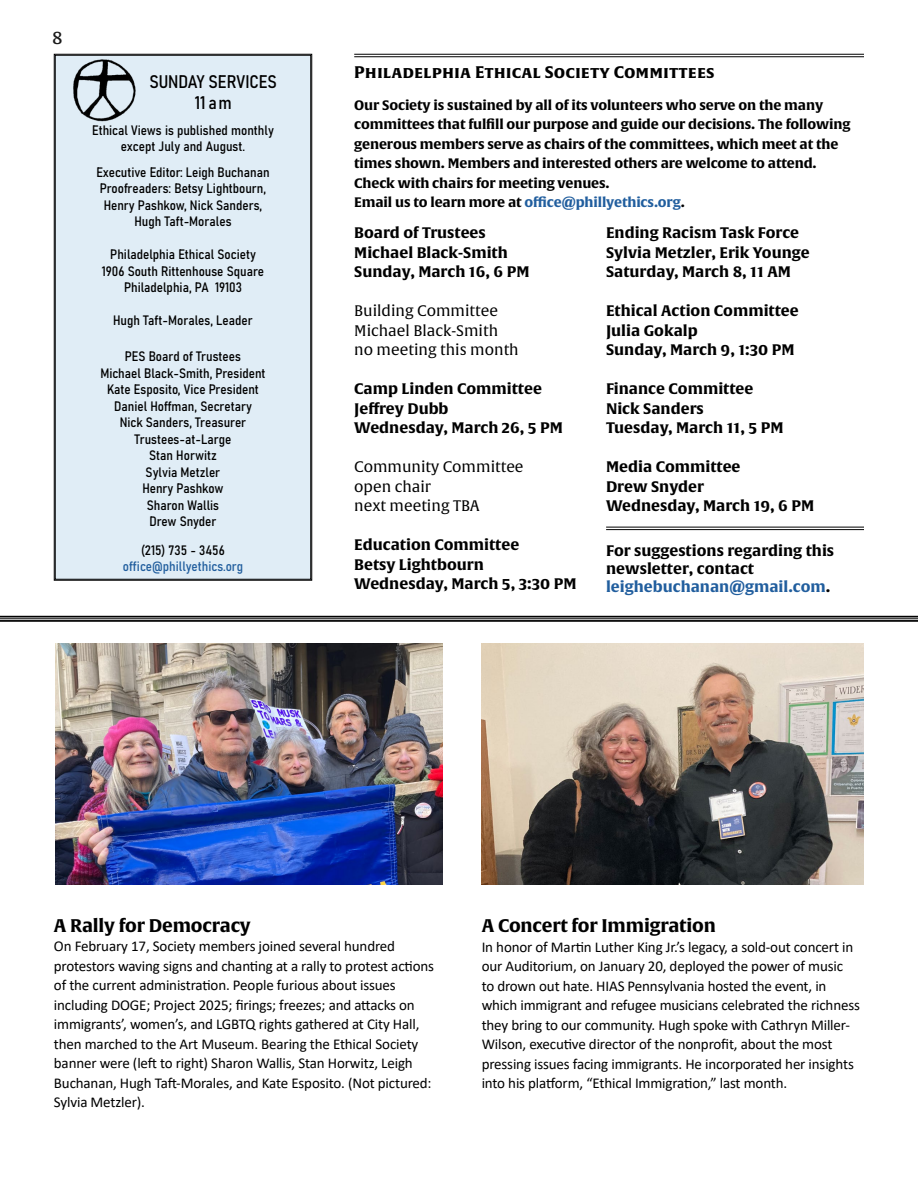
<style>
.page{position:relative;width:918px;height:1188px;background:#fff}
.page>*{position:absolute;margin:0;border:0;box-sizing:border-box;transform-origin:0 0}
.t1{font:700 18px "Alverata";letter-spacing:-.01em;color:#000}
.t2{font:18px/21.6px "Bahnschrift";letter-spacing:-.005em;color:#000;text-align:center}
.t3{font:18px "Alverata Irregular Md";color:#1a1a1a}
.t4{font:700 16.5px "Alverata";color:#000}
.t5{font:15px/19.5px "Calibri";letter-spacing:-.01em;color:#000}
.t6{font:700 15px/19.5px "Alverata";color:#000}
.t7{font:15px/19.5px "Alverata";color:#000}
.t8{font:13.5px/16.5px "Bahnschrift";color:#000;text-align:center}
.t9{font:700 13.5px/19.5px "Alverata";letter-spacing:-.01em;color:#000}
.t10{font:13.5px "Bahnschrift";color:#215e9e}
.s1{color:#215e9e}
</style>
<div class="page">
<div style="left:54px;top:54px;width:258px;height:527px;background:#e0edf6"></div>
<div style="left:55px;top:55px;width:256px;height:525px;border:1px solid #000"></div>
<img style="left:70px;top:56px;width:67px;height:65px">
<hr style="left:354px;top:54px;width:510px;height:1px;background:#000">
<hr style="left:354px;top:56px;width:510px;height:1px;background:#000">
<hr style="left:606px;top:527px;width:258px;height:1px;background:#000">
<hr style="left:606px;top:529px;width:258px;height:1px;background:#000">
<hr style="left:0;top:616px;width:918px;height:1px;background:#000">
<hr style="left:0;top:618px;width:918px;height:1px;background:#000">
<hr style="left:0;top:620px;width:918px;height:2px;background:#000">
<img style="left:482px;top:643px;width:382px;height:241px">
<img style="left:55px;top:644px;width:388px;height:241px">
<p class="t3" style="left:52px;top:27px;width:12px">8</p>
<p class="t2" style="left:150px;top:69px;width:129px">SUNDAY SERVICES<br>11 am</p>
<p class="t8" style="left:92px;top:121px;width:183px">Ethical Views is published monthly except July and August.</p>
<p class="t8" style="left:96px;top:163px;width:175px">Executive Editor: Leigh Buchanan<br>Proofreaders: Betsy Lightbourn,<br>Henry Pashkow, Nick Sanders,<br>Hugh Taft-Morales</p>
<p class="t8" style="left:102px;top:245px;width:164px">Philadelphia Ethical Society<br>1906 South Rittenhouse Square<br>Philadelphia, PA 19103</p>
<p class="t8" style="left:113px;top:311px;width:141px">Hugh Taft-Morales, Leader</p>
<p class="t8" style="left:100px;top:347px;width:167px">PES Board of Trustees<br>Michael Black-Smith, President<br>Kate Esposito, Vice President<br>Daniel Hoffman, Secretary<br>Nick Sanders, Treasurer<br>Trustees-at-Large<br>Stan Horwitz<br>Sylvia Metzler<br>Henry Pashkow<br>Sharon Wallis<br>Drew Snyder</p>
<p class="t8" style="left:141px;top:541px;width:85px">(215) 735 - 3456</p>
<p class="t10" style="left:123px;top:556px;width:122px">office@phillyethics.org</p>
<p class="t4" style="left:354px;top:62px;width:362px">Philadelphia Ethical Society Committees</p>
<p class="t9" style="left:354px;top:95px;width:498px">Our Society is sustained by all of its volunteers who serve on the many committees that fulfill our purpose and guide our decisions. The following generous members serve as chairs of the committees, which meet at the times shown. Members and interested others are welcome to attend.<br>Check with chairs for meeting venues.<br>Email us to learn more at <span class="s1">office@phillyethics.org</span>.</p>
<p class="t6" style="left:606px;top:223px;width:205px">Ending Racism Task Force<br>Sylvia Metzler, Erik Younge<br>Saturday, March 8, 11 AM</p>
<p class="t6" style="left:606px;top:301px;width:194px">Ethical Action Committee<br>Julia Gokalp<br>Sunday, March 9, 1:30 PM</p>
<p class="t6" style="left:606px;top:379px;width:179px">Finance Committee<br>Nick Sanders<br>Tuesday, March 11, 5 PM</p>
<p class="t6" style="left:606px;top:457px;width:210px">Media Committee<br>Drew Snyder<br>Wednesday, March 19, 6 PM</p>
<p class="t6" style="left:354px;top:223px;width:177px">Board of Trustees<br>Michael Black-Smith<br>Sunday, March 16, 6 PM</p>
<p class="t7" style="left:354px;top:302px;width:166px">Building Committee<br>Michael Black-Smith no meeting this month</p>
<p class="t6" style="left:354px;top:379px;width:210px">Camp Linden Committee<br>Jeffrey Dubb<br>Wednesday, March 26, 5 PM</p>
<p class="t7" style="left:354px;top:458px;width:171px">Community Committee open chair<br>next meeting TBA</p>
<p class="t6" style="left:354px;top:535px;width:224px">Education Committee<br>Betsy Lightbourn<br>Wednesday, March 5, 3:30 PM</p>
<p class="t6" style="left:606px;top:542px;width:230px;line-height:18px">For suggestions regarding this newsletter, contact <span class="s1">leighebuchanan@gmail.com</span>.</p>
<p class="t1" style="left:54px;top:914px;width:199px">A Rally for Democracy</p>
<p class="t5" style="left:54px;top:936px;width:382px">On February 17, Society members joined several hundred protestors waving signs and chanting at a rally to protest actions of the current administration. People furious about issues including DOGE; Project 2025; firings; freezes; and attacks on immigrants’, women’s, and LGBTQ rights gathered at City Hall, then marched to the Art Museum. Bearing the Ethical Society banner were (left to right) Sharon Wallis, Stan Horwitz, Leigh Buchanan, Hugh Taft-Morales, and Kate Esposito. (Not pictured:<br>Sylvia Metzler).</p>
<p class="t1" style="left:482px;top:915px;width:236px">A Concert for Immigration</p>
<p class="t5" style="left:482px;top:937px;width:380px">In honor of Martin Luther King Jr.’s legacy, a sold-out concert in our Auditorium, on January 20, deployed the power of music<br>to drown out hate. HIAS Pennsylvania hosted the event, in which immigrant and refugee musicians celebrated the richness they bring to our community. Hugh spoke with Cathryn Miller-Wilson, executive director of the nonprofit, about the most pressing issues facing immigrants. He incorporated her insights into his platform, “Ethical Immigration,” last month.</p>
</div>
